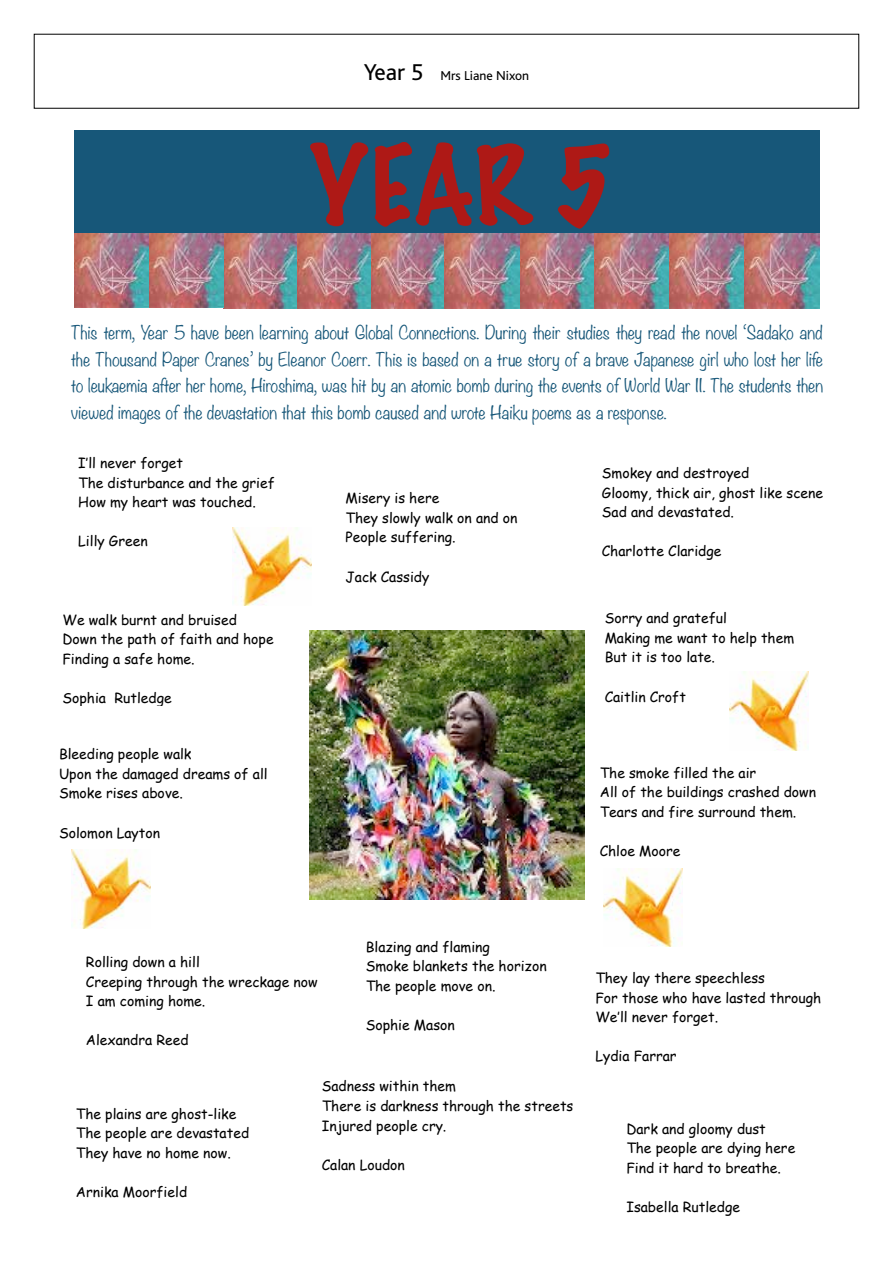
<style>
.page{position:relative;width:893px;height:1263px;background:#fff}
.page>*{position:absolute;margin:0;border:0;box-sizing:border-box;transform-origin:0 0}
.t1{font:100 99px "Marker Felt";color:#ae1916}
.t2{font:300 16.8px/26.5px "Noteworthy";color:#175779;text-align:justify}
.t3{font:13.95px/19.5px "Comic Sans MS";color:#000}
.t4{font:13.5px "Bliss";color:#000}
.s1{font-size:24px}
</style>
<div class="page">
<div style="left:75px;top:130px;width:745px;height:105px;background:#175779"></div>
<img style="left:310px;top:631px;width:274px;height:268px">
<img style="left:74px;top:233px;width:223px;height:75px">
<img style="left:297px;top:233px;width:148px;height:75px">
<img style="left:445px;top:233px;width:374px;height:75px">
<img style="left:233px;top:527px;width:78px;height:79px">
<img style="left:730px;top:671px;width:78px;height:79px">
<img style="left:71px;top:850px;width:79px;height:79px">
<img style="left:604px;top:868px;width:78px;height:79px">
<p class="t4" style="left:364px;top:69px;width:167px"><span class="s1">Year 5</span> Mrs Liane Nixon</p>
<h1 class="t1" style="left:308px;top:107px;width:305px">YEAR 5</h1>
<p class="t2" style="left:71px;top:319px;width:754px">This term, Year 5 have been learning about Global Connections. During their studies they read the novel ‘Sadako and the Thousand Paper Cranes’ by Eleanor Coerr. This is based on a true story of a brave Japanese girl who lost her life to leukaemia after her home, Hiroshima, was hit by an atomic bomb during the events of World War II. The students then viewed images of the devastation that this bomb caused and wrote Haiku poems as a response.</p>
<p class="t3" style="left:78px;top:453px;width:198px">I’ll never forget<br>The disturbance and the grief<br>How my heart was touched.</p>
<p class="t3" style="left:78px;top:531px;width:71px">Lilly Green</p>
<p class="t3" style="left:63px;top:609px;width:213px">We walk burnt and bruised<br>Down the path of faith and hope<br>Finding a safe home.</p>
<p class="t3" style="left:63px;top:687px;width:111px">Sophia Rutledge</p>
<p class="t3" style="left:59px;top:744px;width:210px">Bleeding people walk<br>Upon the damaged dreams of all<br>Smoke rises above.</p>
<p class="t3" style="left:59px;top:822px;width:103px">Solomon Layton</p>
<p class="t3" style="left:346px;top:488px;width:173px">Misery is here<br>They slowly walk on and on<br>People suffering.</p>
<p class="t3" style="left:346px;top:566px;width:85px">Jack Cassidy</p>
<p class="t3" style="left:602px;top:463px;width:223px">Smokey and destroyed<br>Gloomy, thick air, ghost like scene<br>Sad and devastated.</p>
<p class="t3" style="left:602px;top:541px;width:121px">Charlotte Claridge</p>
<p class="t3" style="left:605px;top:608px;width:191px">Sorry and grateful<br>Making me want to help them<br>But it is too late.</p>
<p class="t3" style="left:605px;top:686px;width:83px">Caitlin Croft</p>
<p class="t3" style="left:600px;top:762px;width:218px">The smoke filled the air<br>All of the buildings crashed down<br>Tears and fire surround them.</p>
<p class="t3" style="left:600px;top:841px;width:82px">Chloe Moore</p>
<p class="t3" style="left:86px;top:952px;width:233px">Rolling down a hill<br>Creeping through the wreckage now<br>I am coming home.</p>
<p class="t3" style="left:86px;top:1030px;width:104px">Alexandra Reed</p>
<p class="t3" style="left:366px;top:937px;width:183px">Blazing and flaming<br>Smoke blankets the horizon<br>The people move on.</p>
<p class="t3" style="left:366px;top:1015px;width:91px">Sophie Mason</p>
<p class="t3" style="left:76px;top:1103px;width:175px">The plains are ghost-like<br>The people are devastated<br>They have no home now.</p>
<p class="t3" style="left:76px;top:1181px;width:113px">Arnika Moorfield</p>
<p class="t3" style="left:322px;top:1076px;width:253px">Sadness within them<br>There is darkness through the streets<br>Injured people cry.</p>
<p class="t3" style="left:322px;top:1154px;width:85px">Calan Loudon</p>
<p class="t3" style="left:595px;top:968px;width:227px">They lay there speechless<br>For those who have lasted through<br>We’ll never forget.</p>
<p class="t3" style="left:595px;top:1046px;width:83px">Lydia Farrar</p>
<p class="t3" style="left:626px;top:1118px;width:170px">Dark and gloomy dust<br>The people are dying here<br>Find it hard to breathe.</p>
<p class="t3" style="left:626px;top:1197px;width:115px">Isabella Rutledge</p>
</div>
